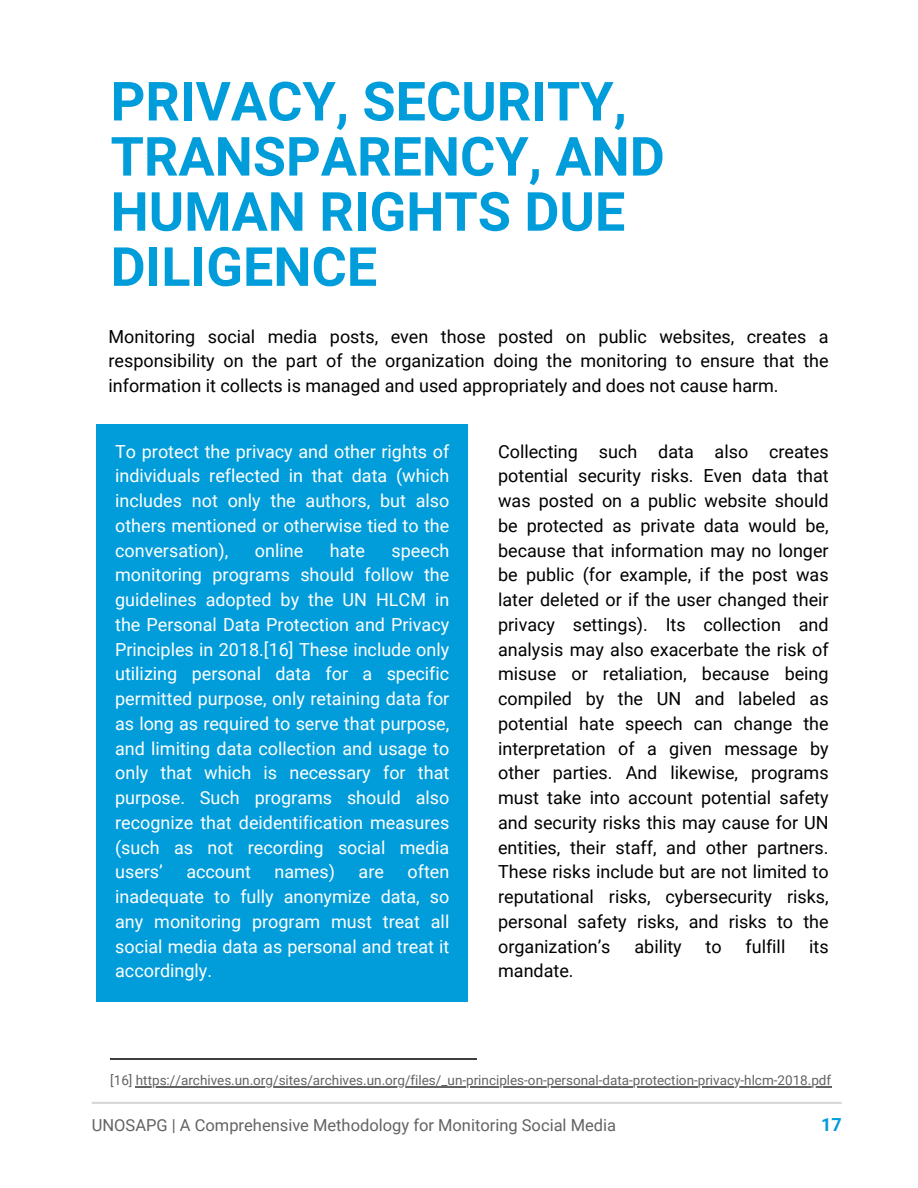
<style>
.page{position:relative;width:918px;height:1188px;background:#fff}
.page>*{position:absolute;margin:0;border:0;box-sizing:border-box;transform-origin:0 0}
.t1{font:700 54px/55.2px "Roboto";color:#009dda}
.t2{font:18px/24.8px "Roboto";color:#000;text-align:justify}
.t3{font:18px/24.8px "Roboto";color:#fff;text-align:justify}
.t4{font:700 18px "Roboto";color:#009dda}
.t5{font:16.5px "Roboto";color:#636363}
.t6{font:13.5px "Roboto";color:#636363}
</style>
<div class="page">
<div style="left:96px;top:424px;width:372px;height:578px;background:#009dda"></div>
<hr style="left:92px;top:1102px;width:750px;height:2px;background:#d9d9d9">
<hr style="left:110px;top:1058px;width:367px;height:1px;background:#3f3e3e">
<hr style="left:136px;top:1086px;width:696px;height:1px;background:#636363">
<h2 class="t1" style="left:111px;top:74px;width:556px">PRIVACY, SECURITY,<br>TRANSPARENCY, AND<br>HUMAN RIGHTS DUE<br>DILIGENCE</h2>
<h1 class="t2" style="left:108px;top:324px;width:722px">Monitoring social media posts, even those posted on public websites, creates a responsibility on the part of the organization doing the monitoring to ensure that the information it collects is managed and used appropriately and does not cause harm.</h1>
<h2 class="t3" style="left:115px;top:439px;width:336px">To protect the privacy and other rights of individuals reflected in that data (which includes not only the authors, but also others mentioned or otherwise tied to the conversation),</h2>
<h2 class="t3" style="left:115px;top:538px;width:336px;text-indent:276px">speech monitoring programs should follow the guidelines adopted by the UN HLCM in the Personal Data Protection and Privacy Principles in 2018.[16] These include only utilizing personal data for a specific permitted purpose, only retaining data for as long as required to serve that purpose, and limiting data collection and usage to only that which is necessary for that purpose. Such programs should also recognize that deidentification measures (such as not recording social media users’</h2>
<h2 class="t3" style="left:255px;top:538px;width:50px">online</h2>
<h2 class="t3" style="left:330px;top:538px;width:37px">hate</h2>
<h2 class="t3" style="left:186px;top:860px;width:66px">account</h2>
<h2 class="t3" style="left:275px;top:860px;width:62px">names)</h2>
<h2 class="t3" style="left:359px;top:860px;width:27px">are</h2>
<h2 class="t3" style="left:115px;top:860px;width:336px;text-indent:292px">often inadequate to fully anonymize data, so any monitoring program must treat all social media data as personal and treat it accordingly.</h2>
<p class="t2" style="left:498px;top:439px;width:332px">Collecting such data also creates potential security risks. Even data that was posted on a public website should be protected as private data would be, because that information may no longer be public (for example, if the post was later deleted or if the user changed their privacy settings). Its collection and analysis may also exacerbate the risk of misuse or retaliation, because being compiled by the UN and labeled as potential hate speech can change the interpretation of a given message by other parties. And likewise, programs must take into account potential safety and security risks this may cause for UN entities, their staff, and other partners.<br>These risks include but are not limited to reputational risks, cybersecurity risks, personal safety risks, and risks to the organization’s</p>
<p class="t2" style="left:634px;top:934px;width:49px">ability</p>
<p class="t2" style="left:706px;top:934px;width:18px">to</p>
<p class="t2" style="left:746px;top:934px;width:41px">fulfill</p>
<p class="t2" style="left:809px;top:934px;width:21px">its</p>
<p class="t2" style="left:498px;top:959px;width:77px">mandate.</p>
<h2 class="t6" style="left:110px;top:1073px;width:723px">[16] https://archives.un.org/sites/archives.un.org/files/_un-principles-on-personal-data-protection-privacy-hlcm-2018.pdf</h2>
<h2 class="t5" style="left:92px;top:1115px;width:526px">UNOSAPG | A Comprehensive Methodology for Monitoring Social Media</h2>
<p class="t4" style="left:821px;top:1115px;width:22px">17</p>
</div>
